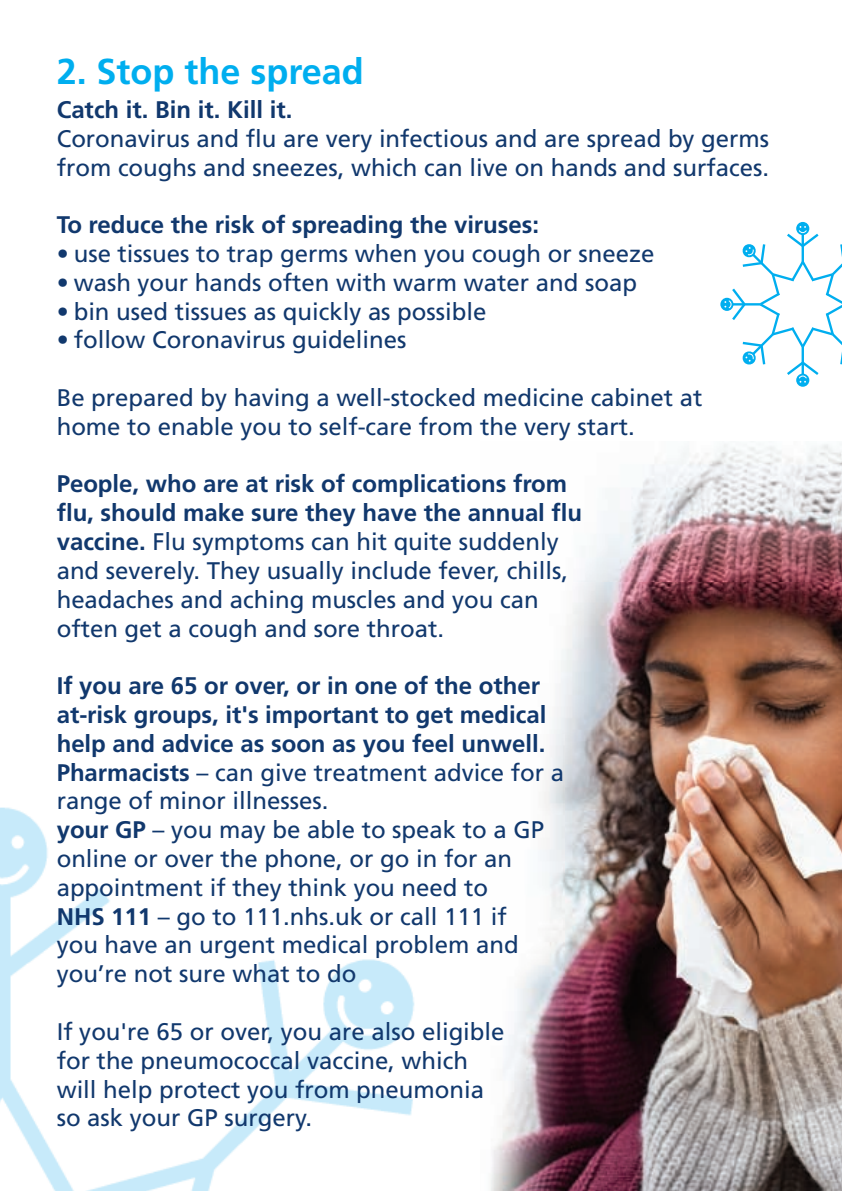
<style>
.page{position:relative;width:842px;height:1191px;background:#fff}
.page>*{position:absolute;margin:0;border:0;box-sizing:border-box;transform-origin:0 0}
.t1{font:700 36px "Frutiger";color:#00aeef}
.t2{font:24px/28.8px "Frutiger";color:#11386d}
.t3{font:700 24px "Frutiger";color:#11386d}
.s1{font-weight:700}
</style>
<div class="page">
<img style="left:551px;top:581px;width:291px;height:610px">
<img style="left:580px;top:444px;width:262px;height:137px">
<img style="left:0;top:734px;width:565px;height:457px">
<svg style="left:796px;top:222px;width:13px;height:13px"></svg>
<svg style="left:796px;top:373px;width:13px;height:14px"></svg>
<svg style="left:720px;top:298px;width:13px;height:13px"></svg>
<svg style="left:724px;top:226px;width:118px;height:157px"></svg>
<h1 class="t1" style="left:57px;top:57px;width:308px">2. Stop the spread</h1>
<p class="t3" style="left:57px;top:100px;width:237px">Catch it. Bin it. Kill it.</p>
<p class="t2" style="left:57px;top:126px;width:714px">Coronavirus and flu are very infectious and are spread by germs from coughs and sneezes, which can live on hands and surfaces.</p>
<p class="t3" style="left:57px;top:215px;width:484px">To reduce the risk of spreading the viruses:</p>
<p class="t2" style="left:57px;top:241px;width:599px">• use tissues to trap germs when you cough or sneeze</p>
<p class="t2" style="left:57px;top:270px;width:582px">• wash your hands often with warm water and soap</p>
<p class="t2" style="left:57px;top:299px;width:431px">• bin used tissues as quickly as possible</p>
<p class="t2" style="left:57px;top:327px;width:351px">• follow Coronavirus guidelines</p>
<p class="t2" style="left:57px;top:385px;width:647px">Be prepared by having a well-stocked medicine cabinet at home to enable you to self-care from the very start.</p>
<p class="t2" style="left:57px;top:471px;width:527px"><span class="s1">People, who are at risk of complications from flu, should make sure they have the annual flu vaccine.</span> Flu symptoms can hit quite suddenly and severely. They usually include fever, chills, headaches and aching muscles and you can often get a cough and sore throat.</p>
<p class="t2" style="left:57px;top:673px;width:509px"><span class="s1">If you are 65 or over, or in one of the other at-risk groups, it's important to get medical help and advice as soon as you feel unwell.<br>Pharmacists</span> – can give treatment advice for a range of minor illnesses.<br><span class="s1">your GP</span> – you may be able to speak to a GP online or over the phone, or go in for an appointment if they think you need to<br><span class="s1">NHS 111</span> – go to 111.nhs.uk or call 111 if<br>you have an urgent medical problem and you’re not sure what to do</p>
<p class="t2" style="left:57px;top:1019px;width:449px">If you're 65 or over, you are also eligible for the pneumococcal vaccine, which will help protect you from pneumonia so ask your GP surgery.</p>
</div>
